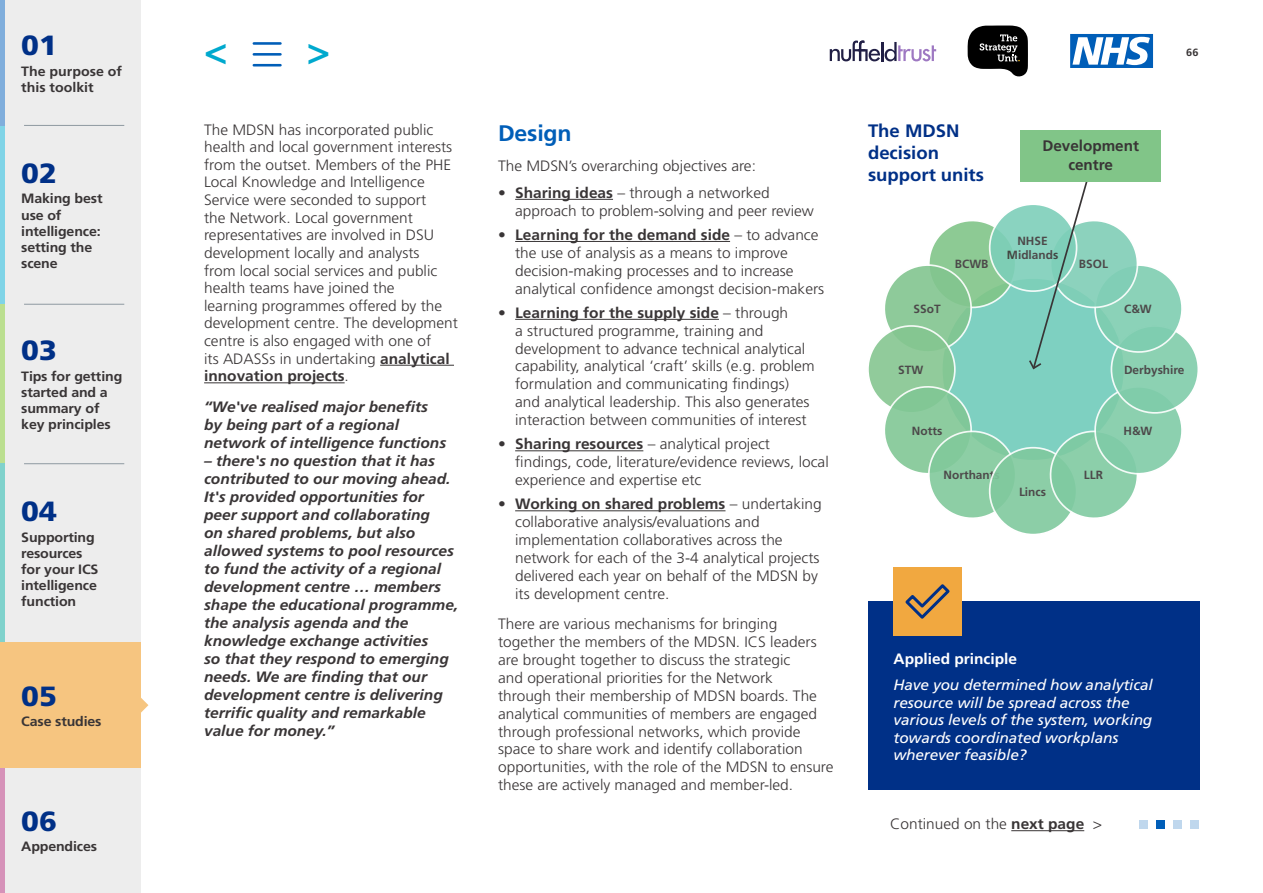
<style>
.page{position:relative;width:1263px;height:893px;background:#fff}
.page>*{position:absolute;margin:0;border:0;box-sizing:border-box;transform-origin:0 0}
.t1{font:900 condensed 39px "Frutiger";color:#00a9ce}
.t2{font:900 27.75px "Frutiger";color:#003087;scale:1.05 1}
.t3{font:700 22.5px "Frutiger";letter-spacing:-.01em;color:#005eb8}
.Heading_3{font:700 18px/22.2px "Frutiger LT Std";color:#003087}
.Paragraph_Tables{font:700 15.3px/18.6px "Frutiger LT Std";color:#393536;text-align:center}
.Paragraph{font:300 15px/17.7px "Frutiger LT Std";color:#393536}
.t4{font:300 15px/17.9px "Frutiger";color:#393536}
.t5{font:italic 700 15px/18px "Frutiger LT Std";color:#393536}
.Paragraph-2{font:italic 15px/17.7px "Frutiger LT Std";letter-spacing:-.01em;color:#fff}
.Paragraph-3{font:700 15px "Frutiger LT Std";color:#fff}
.t6{font:700 13.5px/16.2px "Frutiger";letter-spacing:-.01em;color:#393536;scale:1.05 1}
.t7{font:700 11.85px/14.2px "Frutiger LT Std";color:#393536;text-align:center}
.t8{font:700 10.5px "Frutiger";color:#393536;scale:1.05 1}
.s1{font-weight:700}
.s2{font-family:"Frutiger LT Std";font-weight:700}
</style>
<div class="page">
<div style="left:1157px;top:821px;width:8px;height:8px;background:#005eb8"></div>
<div style="left:1140px;top:821px;width:8px;height:8px;background:#bfd7ed"></div>
<div style="left:1174px;top:821px;width:8px;height:8px;background:#bfd7ed"></div>
<div style="left:1191px;top:821px;width:8px;height:8px;background:#bfd7ed"></div>
<div style="left:0;top:0;width:140px;height:893px;background:#ededed"></div>
<hr style="left:380px;top:365px;width:74px;height:1px;background:#393536">
<hr style="left:204px;top:382px;width:141px;height:1px;background:#393536">
<hr style="left:515px;top:199px;width:98px;height:1px;background:#393536">
<hr style="left:515px;top:241px;width:215px;height:1px;background:#393536">
<hr style="left:515px;top:319px;width:204px;height:1px;background:#393536">
<hr style="left:515px;top:450px;width:128px;height:1px;background:#393536">
<hr style="left:515px;top:510px;width:210px;height:1px;background:#393536">
<div style="left:942px;top:278px;width:182px;height:183px;background:#7ed0c1;border-radius:50%"></div>
<svg style="left:868px;top:326px;width:87px;height:87px"></svg>
<svg style="left:876px;top:381px;width:146px;height:137px"></svg>
<div style="left:990px;top:448px;width:86px;height:87px;background:linear-gradient(to bottom,#83caa1,#93d1ab);border-radius:50%"></div>
<div style="left:989px;top:447px;width:88px;height:88px;border:2px solid #fff;border-radius:50%"></div>
<svg style="left:1044px;top:384px;width:138px;height:137px"></svg>
<svg style="left:1111px;top:326px;width:87px;height:87px;fill:#8cd1b2"></svg>
<svg style="left:878px;top:181px;width:312px;height:190px"></svg>
<div style="left:1020px;top:130px;width:141px;height:51px;background:#81c588"></div>
<div style="left:868px;top:601px;width:331px;height:189px;background:#003087"></div>
<hr style="left:1011px;top:830px;width:73px;height:1px;background:#393536">
<div style="left:893px;top:567px;width:68px;height:68px;background:#f1a840"></div>
<svg style="left:905px;top:584px;width:45px;height:35px"></svg>
<hr style="left:24px;top:125px;width:100px;height:1px;background:#8e99a1">
<hr style="left:24px;top:463px;width:100px;height:1px;background:#8e99a1">
<hr style="left:24px;top:304px;width:100px;height:1px;background:#8e99a1">
<svg style="left:140px;top:697px;width:8px;height:16px"></svg>
<hr style="left:0;top:125px;width:4px;height:179px;background:#80d4e7">
<hr style="left:0;top:304px;width:4px;height:160px;background:#bbdf90">
<hr style="left:0;top:464px;width:4px;height:178px;background:#80d2cc">
<hr style="left:0;top:768px;width:4px;height:125px;background:#d692b9">
<hr style="left:0;top:0;width:4px;height:125px;background:#80aedc">
<div style="left:0;top:642px;width:140px;height:126px;background:#f6c580"></div>
<hr style="left:254px;top:42px;width:26px;height:3px;background:#005eb8">
<hr style="left:254px;top:53px;width:26px;height:3px;background:#005eb8">
<hr style="left:254px;top:64px;width:26px;height:3px;background:#005eb8">
<svg style="left:830px;top:41px;width:106px;height:20px"></svg>
<svg style="left:967px;top:25px;width:61px;height:52px"></svg>
<svg style="left:1070px;top:34px;width:83px;height:34px"></svg>
<p class="t2" style="left:21px;top:29px;width:35px">01</p>
<p class="t6" style="left:21px;top:63px;width:98px">The purpose of this toolkit</p>
<p class="t2" style="left:21px;top:156px;width:35px">02</p>
<p class="t6" style="left:21px;top:190px;width:79px">Making best use of intelligence: setting the scene</p>
<p class="t2" style="left:21px;top:334px;width:35px">03</p>
<p class="t6" style="left:21px;top:368px;width:98px">Tips for getting started and a summary of key principles</p>
<p class="t2" style="left:21px;top:495px;width:35px">04</p>
<p class="t6" style="left:21px;top:529px;width:75px">Supporting resources for your ICS intelligence function</p>
<p class="t2" style="left:21px;top:679px;width:35px">05</p>
<p class="t6" style="left:21px;top:713px;width:78px">Case studies</p>
<p class="t2" style="left:21px;top:804px;width:35px">06</p>
<p class="t6" style="left:21px;top:838px;width:74px">Appendices</p>
<p class="t1" style="left:204px;top:27px;width:25px">&lt;</p>
<p class="t1" style="left:307px;top:27px;width:25px">&gt;</p>
<p class="Paragraph" style="left:204px;top:121px;width:255px">The MDSN has incorporated public health and local government interests from the outset. Members of the PHE Local Knowledge and Intelligence Service were seconded to support<br>the Network. Local government representatives are involved in DSU development locally and analysts<br>from local social services and public health teams have joined the<br>learning programmes offered by the development centre. The development centre is also engaged with one of<br>its ADASSs in undertaking <span class="s1">analytical innovation projects</span>.</p>
<p class="t5" style="left:204px;top:398px;width:244px">“We've realised major benefits by being part of a regional network of intelligence functions</p>
<p class="t5" style="left:204px;top:452px;width:256px">– there's no question that it has contributed to our moving ahead.<br>It's provided opportunities for peer support and collaborating<br>on shared problems, but also allowed systems to pool resources to fund the activity of a regional development centre … members shape the educational programme, the analysis agenda and the knowledge exchange activities<br>so that they respond to emerging needs. We are finding that our development centre is delivering terrific quality and remarkable value for money.”</p>
<p class="t3" style="left:498px;top:120px;width:75px">Design</p>
<p class="Paragraph" style="left:498px;top:158px;width:259px">The MDSN’s overarching objectives are:</p>
<p class="t4" style="left:515px;top:184px;width:300px;text-indent:-17px">• <span class="s2">Sharing ideas</span> – through a networked approach to problem-solving and peer review</p>
<p class="t4" style="left:515px;top:226px;width:311px;text-indent:-17px">• <span class="s2">Learning for the demand side</span> – to advance the use of analysis as a means to improve decision-making processes and to increase analytical confidence amongst decision-makers</p>
<p class="t4" style="left:515px;top:304px;width:301px;text-indent:-17px">• <span class="s2">Learning for the supply side</span> – through<br>a structured programme, training and development to advance technical analytical capability, analytical ‘craft’ skills (e.g. problem formulation and communicating findings) and analytical leadership. This also generates interaction between communities of interest</p>
<p class="t4" style="left:515px;top:435px;width:315px;text-indent:-17px">• <span class="s2">Sharing resources</span> – analytical project findings, code, literature/evidence reviews, local experience and expertise etc</p>
<p class="t4" style="left:515px;top:495px;width:308px;text-indent:-17px">• <span class="s2">Working on shared problems</span> – undertaking collaborative analysis/evaluations and implementation collaboratives across the network for each of the 3-4 analytical projects delivered each year on behalf of the MDSN by its development centre.</p>
<p class="Paragraph" style="left:498px;top:615px;width:337px">There are various mechanisms for bringing together the members of the MDSN. ICS leaders are brought together to discuss the strategic<br>and operational priorities for the Network<br>through their membership of MDSN boards. The analytical communities of members are engaged through professional networks, which provide space to share work and identify collaboration opportunities, with the role of the MDSN to ensure these are actively managed and member-led.</p>
<p class="t8" style="left:1186px;top:46px;width:13px">66</p>
<p class="Heading_3" style="left:868px;top:120px;width:117px">The MDSN decision support units</p>
<p class="Paragraph_Tables" style="left:1042px;top:137px;width:98px">Development centre</p>
<p class="t7" style="left:913px;top:302px;width:29px">SSoT</p>
<p class="t7" style="left:955px;top:257px;width:35px">BCWB</p>
<p class="t7" style="left:1007px;top:234px;width:53px">NHSE<br>Midlands</p>
<p class="t7" style="left:1079px;top:257px;width:31px">BSOL</p>
<p class="t7" style="left:1124px;top:302px;width:29px">C&amp;W</p>
<p class="t7" style="left:898px;top:363px;width:27px">STW</p>
<p class="t7" style="left:1124px;top:363px;width:62px">Derbyshire</p>
<p class="t7" style="left:912px;top:424px;width:32px">Notts</p>
<p class="t7" style="left:1123px;top:424px;width:31px">H&amp;W</p>
<p class="t7" style="left:944px;top:468px;width:58px">Northants</p>
<p class="t7" style="left:1084px;top:468px;width:21px">LLR</p>
<p class="t7" style="left:1019px;top:484px;width:29px">Lincs</p>
<p class="Paragraph-3" style="left:893px;top:650px;width:125px">Applied principle</p>
<p class="Paragraph-2" style="left:893px;top:676px;width:261px">Have you determined how analytical resource will be spread across the various levels of the system, working towards coordinated workplans wherever feasible?</p>
<p class="Paragraph" style="left:890px;top:815px;width:213px">Continued on the <span class="s1">next page</span> &gt;</p>
</div>
